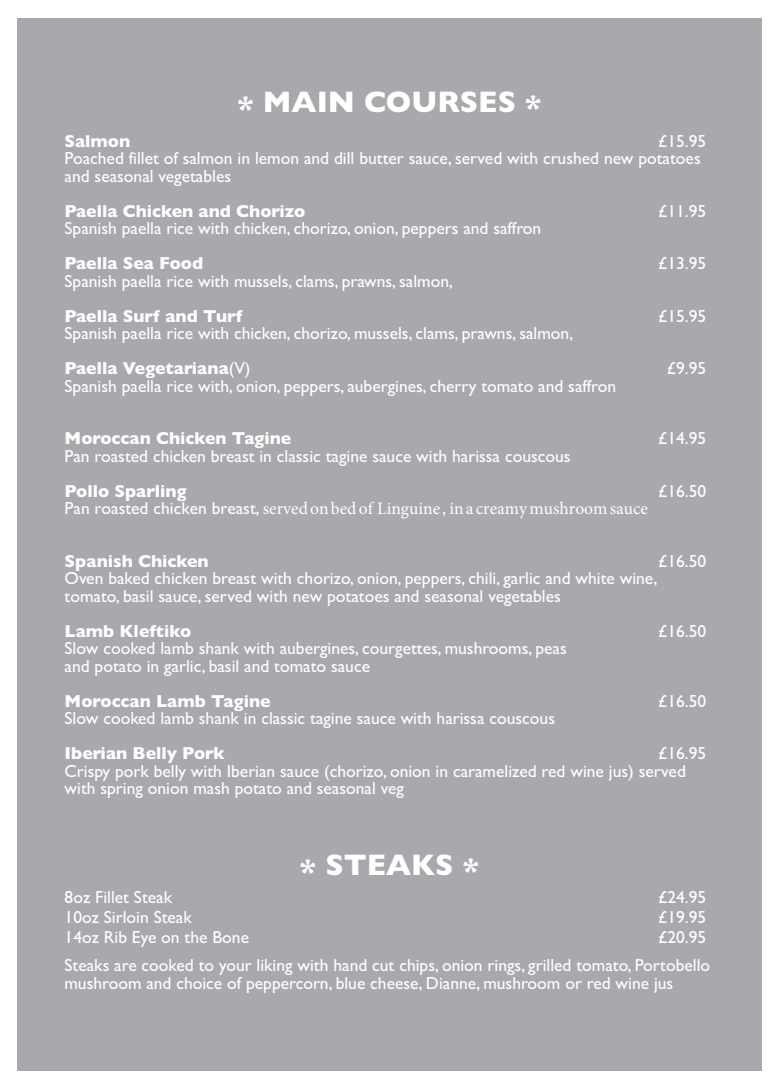
<style>
.page{position:relative;width:780px;height:1088px;background:#fff}
.page>*{position:absolute;margin:0;border:0;box-sizing:border-box;transform-origin:0 0}
.t1{font:700 30px "Gill Sans";color:#fff}
.t2{font:17.5px/17.5px "Gill Sans";color:#fff}
.t3{font:700 17.5px "Gill Sans";color:#fff}
.t4{font:17.5px "Minion Pro";color:#fff}
.s1{font-weight:700}
.s2{font-family:"Gill Sans"}
</style>
<div class="page">
<div style="left:18px;top:18px;width:744px;height:1052px;background:#a8a9ad"></div>
<h1 class="t1" style="left:237px;top:84px;width:306px">* MAIN COURSES *</h1>
<p class="t2" style="left:65px;top:132px;width:643px;text-indent:593px">£15.95<br>Poached fillet of salmon in lemon and dill butter sauce, served with crushed new potatoes and seasonal vegetables</p>
<p class="t3" style="left:65px;top:200px;width:242px">Paella Chicken and Chorizo</p>
<p class="t2" style="left:658px;top:202px;width:50px">£11.95</p>
<p class="t2" style="left:65px;top:219px;width:478px">Spanish paella rice with chicken, chorizo, onion, peppers and saffron</p>
<p class="t3" style="left:65px;top:253px;width:140px">Paella Sea Food</p>
<p class="t2" style="left:658px;top:254px;width:50px">£13.95</p>
<p class="t2" style="left:65px;top:272px;width:390px">Spanish paella rice with mussels, clams, prawns, salmon,</p>
<p class="t3" style="left:65px;top:305px;width:179px">Paella Surf and Turf</p>
<p class="t2" style="left:658px;top:307px;width:50px">£15.95</p>
<p class="t2" style="left:65px;top:316px;width:510px;line-height:35px">Spanish paella rice with chicken, chorizo, mussels, clams, prawns, salmon,<br><span class="s1">Paella Vegetariana</span>(V)</p>
<p class="t3" style="left:65px;top:130px;width:67px">Salmon</p>
<p class="t2" style="left:667px;top:359px;width:41px">£9.95</p>
<p class="t2" style="left:65px;top:377px;width:553px">Spanish paella rice with, onion, peppers, aubergines, cherry tomato and saffron</p>
<p class="t3" style="left:65px;top:428px;width:228px">Moroccan Chicken Tagine</p>
<p class="t2" style="left:658px;top:429px;width:50px">£14.95</p>
<p class="t2" style="left:65px;top:447px;width:507px">Pan roasted chicken breast in classic tagine sauce with harissa couscous</p>
<p class="t3" style="left:65px;top:480px;width:123px">Pollo Sparling</p>
<p class="t2" style="left:658px;top:482px;width:50px">£16.50</p>
<p class="t4" style="left:65px;top:497px;width:585px"><span class="s2">Pan roasted chicken breast,</span> served on bed of Linguine <span class="s2">,</span> in a creamy mushroom sauce</p>
<p class="t3" style="left:65px;top:550px;width:145px">Spanish Chicken</p>
<p class="t2" style="left:658px;top:552px;width:50px">£16.50</p>
<p class="t2" style="left:65px;top:569px;width:594px">Oven baked chicken breast with chorizo, onion, peppers, chili, garlic and white wine, tomato, basil sauce, served with new potatoes and seasonal vegetables</p>
<p class="t3" style="left:65px;top:620px;width:128px">Lamb Kleftiko</p>
<p class="t2" style="left:658px;top:622px;width:50px">£16.50</p>
<p class="t2" style="left:65px;top:639px;width:503px">Slow cooked lamb shank with aubergines, courgettes, mushrooms, peas and potato in garlic, basil and tomato sauce</p>
<p class="t3" style="left:65px;top:690px;width:207px">Moroccan Lamb Tagine</p>
<p class="t2" style="left:658px;top:692px;width:50px">£16.50</p>
<p class="t2" style="left:65px;top:709px;width:492px">Slow cooked lamb shank in classic tagine sauce with harissa couscous</p>
<p class="t3" style="left:65px;top:743px;width:162px">Iberian Belly Pork</p>
<p class="t2" style="left:65px;top:744px;width:643px;text-indent:593px">£16.95<br>Crispy pork belly with Iberian sauce (chorizo, onion in caramelized red wine jus) served with spring onion mash potato and seasonal veg</p>
<h1 class="t1" style="left:299px;top:847px;width:181px">* STEAKS *</h1>
<p class="t2" style="left:65px;top:888px;width:109px">8oz Fillet Steak</p>
<p class="t2" style="left:658px;top:888px;width:50px">£24.95</p>
<p class="t2" style="left:65px;top:908px;width:129px">10oz Sirloin Steak</p>
<p class="t2" style="left:658px;top:908px;width:50px">£19.95</p>
<p class="t2" style="left:65px;top:928px;width:186px">14oz Rib Eye on the Bone</p>
<p class="t2" style="left:65px;top:923px;width:647px;line-height:28.1px;text-align:right">£20.95<br>Steaks are cooked to your liking with hand cut chips, onion rings, grilled tomato, Portobello</p>
<p class="t2" style="left:65px;top:974px;width:610px">mushroom and choice of peppercorn, blue cheese, Dianne, mushroom or red wine jus</p>
</div>
